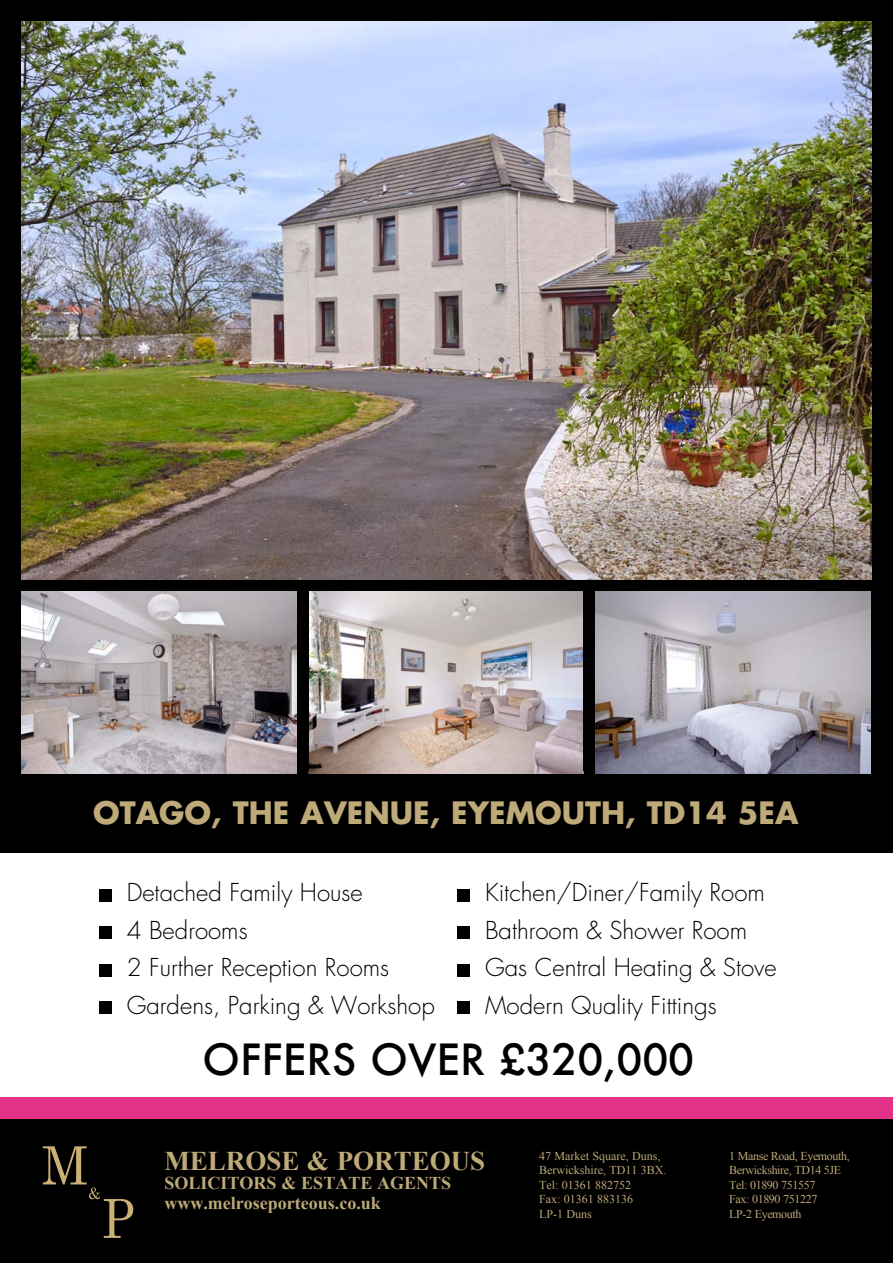
<style>
.page{position:relative;width:893px;height:1263px;background:#fff}
.page>*{position:absolute;margin:0;border:0;box-sizing:border-box;transform-origin:0 0}
.price{font:500 42px "Futura";color:#000}
.address{font:700 30px "Futura";color:#bea978}
.t1{font:700 27px "Times New Roman";color:#bea978}
.bullets{font:300 24px "Futura";color:#000}
.t2{font:700 18px "Times New Roman";color:#bea978}
.t3{font:12px "Times New Roman";letter-spacing:-.03em;color:#bea978}
.t4{font:12px "Times New Roman";color:#bea978}
</style>
<div class="page">
<div style="left:0;top:0;width:893px;height:852px;background:#000"></div>
<img style="left:22px;top:21px;width:849px;height:559px">
<img style="left:22px;top:591px;width:275px;height:183px">
<img style="left:308px;top:591px;width:275px;height:183px">
<img style="left:596px;top:591px;width:275px;height:183px">
<hr style="left:308px;top:589px;width:1px;height:182px;background:#000">
<div style="left:0;top:1118px;width:893px;height:145px;background:#000"></div>
<div style="left:0;top:1097px;width:893px;height:21px;background:#e13288"></div>
<div style="left:99px;top:889px;width:13px;height:12px;background:#000"></div>
<div style="left:99px;top:926px;width:13px;height:13px;background:#000"></div>
<div style="left:99px;top:964px;width:13px;height:12px;background:#000"></div>
<div style="left:99px;top:1001px;width:13px;height:13px;background:#000"></div>
<div style="left:457px;top:889px;width:13px;height:12px;background:#000"></div>
<div style="left:457px;top:926px;width:13px;height:13px;background:#000"></div>
<div style="left:457px;top:964px;width:13px;height:12px;background:#000"></div>
<div style="left:457px;top:1001px;width:13px;height:13px;background:#000"></div>
<svg style="left:43px;top:1146px;width:90px;height:92px"></svg>
<div style="left:77px;top:1194px;width:11px;height:58px;background:#000"></div>
<div style="left:32px;top:1192px;width:51px;height:9px;background:#000"></div>
<p class="address" style="left:93px;top:792px;width:707px">OTAGO, THE AVENUE, EYEMOUTH, TD14 5EA</p>
<p class="bullets" style="left:127px;top:877px;width:237px">Detached Family House</p>
<p class="bullets" style="left:127px;top:915px;width:122px">4 Bedrooms</p>
<p class="bullets" style="left:127px;top:952px;width:264px">2 Further Reception Rooms</p>
<p class="bullets" style="left:127px;top:990px;width:310px">Gardens, Parking &amp; Workshop</p>
<p class="bullets" style="left:485px;top:877px;width:281px">Kitchen/Diner/Family Room</p>
<p class="bullets" style="left:485px;top:915px;width:264px">Bathroom &amp; Shower Room</p>
<p class="bullets" style="left:485px;top:952px;width:293px">Gas Central Heating &amp; Stove</p>
<p class="bullets" style="left:485px;top:990px;width:233px">Modern Quality Fittings</p>
<p class="price" style="left:203px;top:1030px;width:493px">OFFERS OVER £320,000</p>
<p class="t1" style="left:164px;top:1142px;width:322px">MELROSE &amp; PORTEOUS</p>
<p class="t2" style="left:164px;top:1171px;width:288px">SOLICITORS &amp; ESTATE AGENTS</p>
<p class="t2" style="left:164px;top:1190px;width:218px">www.melroseporteous.co.uk</p>
<p class="t4" style="left:539px;top:1148px;width:123px">47 Market Square, Duns,</p>
<p class="t4" style="left:539px;top:1162px;width:129px">Berwickshire, TD11 3BX.</p>
<p class="t4" style="left:539px;top:1176px;width:93px">Tel: 01361 882752</p>
<p class="t4" style="left:539px;top:1191px;width:95px">Fax: 01361 883136</p>
<p class="t3" style="left:539px;top:1205px;width:54px">LP-1 Duns</p>
<p class="t3" style="left:729px;top:1148px;width:122px">1 Manse Road, Eyemouth,</p>
<p class="t3" style="left:729px;top:1162px;width:114px">Berwickshire, TD14 5JE</p>
<p class="t3" style="left:729px;top:1176px;width:88px">Tel: 01890 751557</p>
<p class="t3" style="left:729px;top:1191px;width:90px">Fax: 01890 751227</p>
<p class="t3" style="left:729px;top:1205px;width:74px">LP-2 Eyemouth</p>
</div>
